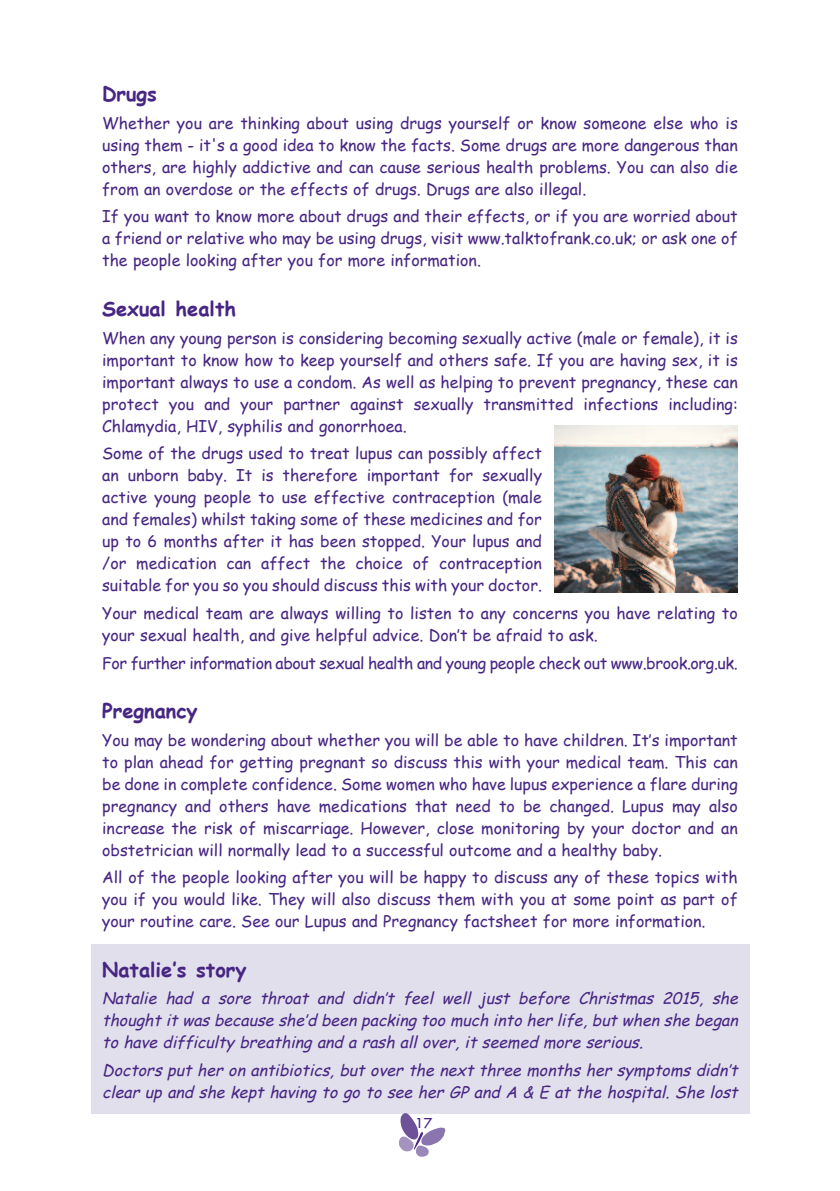
<style>
.page{position:relative;width:840px;height:1191px;background:#fff}
.page>*{position:absolute;margin:0;border:0;box-sizing:border-box;transform-origin:0 0}
.t1{font:700 20px "Comic Sans MS";color:#472683}
.t2{font:16px/22px "Comic Sans MS";color:#472683;text-align:justify}
.t3{font:italic 16px/22px "Comic Sans MS";color:#472683;text-align:justify}
.t4{font:16px "Comic Sans MS";letter-spacing:-.025em;color:#472683}
.t5{font:16px "Tw Cen";color:#472683}
</style>
<div class="page">
<div style="left:91px;top:944px;width:658px;height:170px;background:#e2dfed"></div>
<svg style="left:398px;top:1113px;width:47px;height:43px"></svg>
<img style="left:554px;top:425px;width:183px;height:167px">
<p class="t1" style="left:102px;top:79px;width:56px">Drugs</p>
<p class="t2" style="left:102px;top:111px;width:636px">Whether you are thinking about using drugs yourself or know someone else who is using them - it's a good idea to know the facts. Some drugs are more dangerous than others, are highly addictive and can cause serious health problems. You can also die from an overdose or the effects of drugs. Drugs are also illegal.</p>
<p class="t2" style="left:102px;top:205px;width:636px">If you want to know more about drugs and their effects, or if you are worried about a friend or relative who may be using drugs, visit www.talktofrank.co.uk; or ask one of the people looking after you for more information.</p>
<p class="t1" style="left:102px;top:294px;width:135px">Sexual health</p>
<p class="t2" style="left:102px;top:326px;width:636px">When any young person is considering becoming sexually active (male or female), it is important to know how to keep yourself and others safe. If you are having sex, it is important always to use a condom. As well as helping to prevent pregnancy, these can protect you and your partner against sexually transmitted infections including:<br>Chlamydia, HIV, syphilis and gonorrhoea.</p>
<p class="t2" style="left:102px;top:442px;width:441px">Some of the drugs used to treat lupus can possibly affect an unborn baby. It is therefore important for sexually active young people to use effective contraception (male and females) whilst taking some of these medicines and for up to 6 months after it has been stopped. Your lupus and /or medication can affect the choice of contraception suitable for you so you should discuss this with your doctor.</p>
<p class="t2" style="left:102px;top:601px;width:636px">Your medical team are always willing to listen to any concerns you have relating to your sexual health, and give helpful advice. Don’t be afraid to ask.</p>
<p class="t4" style="left:102px;top:651px;width:636px">For further information about sexual health and young people check out www.brook.org.uk.</p>
<p class="t1" style="left:102px;top:696px;width:97px">Pregnancy</p>
<p class="t2" style="left:102px;top:728px;width:636px">You may be wondering about whether you will be able to have children. It’s important to plan ahead for getting pregnant so discuss this with your medical team. This can be done in complete confidence. Some women who have lupus experience a flare during pregnancy and others have medications that need to be changed. Lupus may also increase the risk of miscarriage. However, close monitoring by your doctor and an obstetrician will normally lead to a successful outcome and a healthy baby.</p>
<p class="t2" style="left:102px;top:866px;width:636px">All of the people looking after you will be happy to discuss any of these topics with you if you would like. They will also discuss them with you at some point as part of your routine care. See our Lupus and Pregnancy factsheet for more information.</p>
<p class="t1" style="left:102px;top:954px;width:146px">Natalie’s story</p>
<p class="t3" style="left:102px;top:987px;width:640px">Natalie had a sore throat and didn’t feel well just before Christmas 2015, she thought it was because she’d been packing too much into her life, but when she began to have difficulty breathing and a rash all over, it seemed more serious.</p>
<p class="t3" style="left:102px;top:1058px;width:640px">Doctors put her on antibiotics, but over the next three months her symptoms didn’t clear up and she kept having to go to see her GP and A &amp; E at the hospital. She lost</p>
<p class="t5" style="left:415px;top:1114px;width:19px">17</p>
</div>
